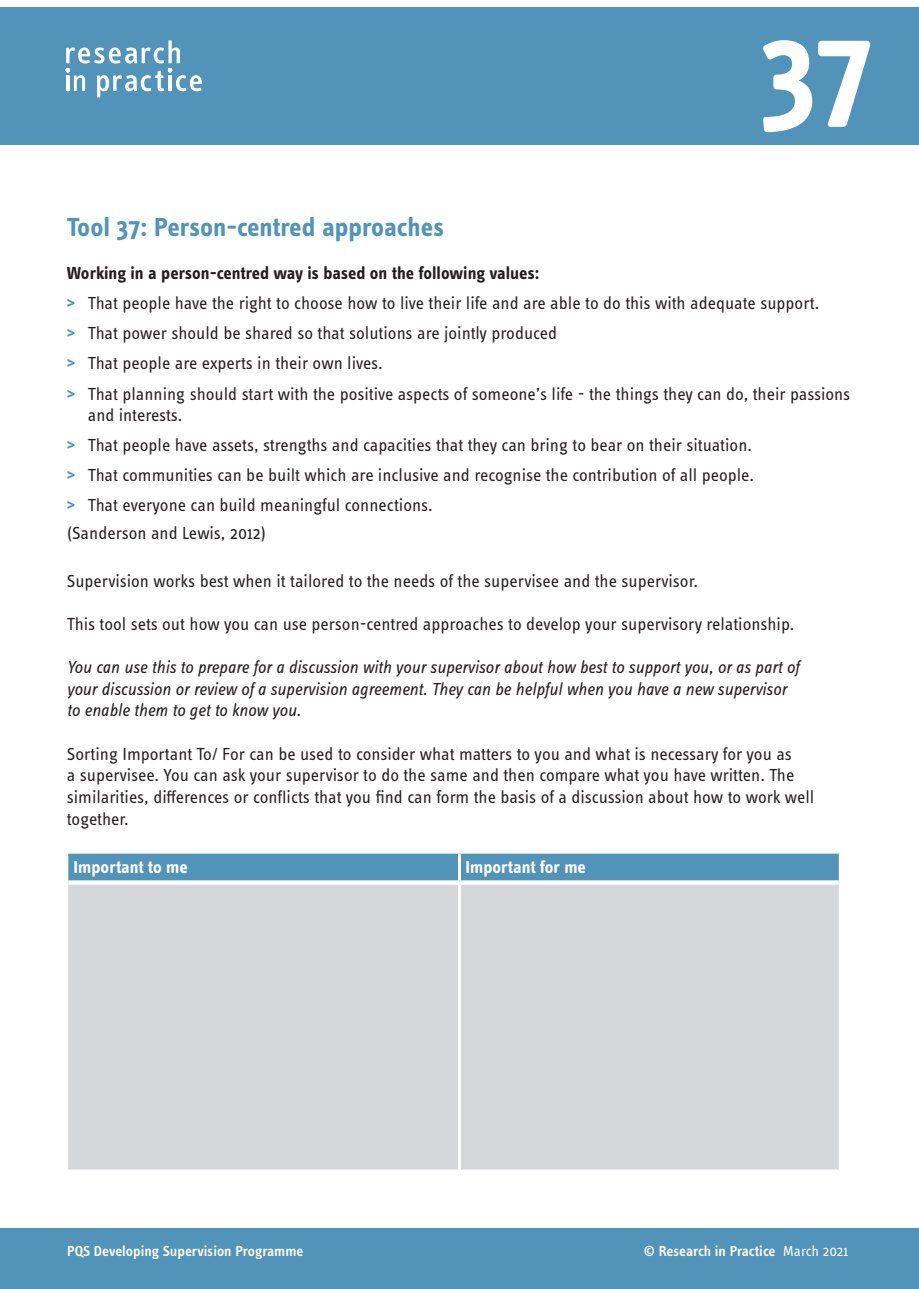
<style>
.page{position:relative;width:919px;height:1289px;background:#fff}
.page>*{position:absolute;margin:0;border:0;box-sizing:border-box;transform-origin:0 0}
.t1{font:700 129px "Info Text Pro";color:#fff}
.t2{font:700 27px "Info Text Pro";color:#5293b9}
.t3{font:18px/21.6px "Info Text Pro";color:#231f20}
.t4{font:italic 18px/21.6px "Info Text Pro";letter-spacing:-.005em;color:#231f20}
.t5{font:700 18px "Info Text Pro";color:#231f20}
.t6{font:700 18px "Info Text Pro";color:#fff}
.t7{font:600 15px "Info Text Pro";color:#fff}
.s1{font-weight:700;color:#5293b9}
.s2{font-weight:400}
</style>
<div class="page">
<div style="left:0;top:1228px;width:918px;height:60px;background:#5293b9"></div>
<div style="left:68px;top:884px;width:770px;height:285px;background:#d6d7da"></div>
<hr style="left:458px;top:884px;width:3px;height:285px;background:#fff">
<svg style="left:67px;top:853px;width:771px;height:29px;background:#609cbe"></svg>
<div style="left:0;top:7px;width:918px;height:138px;background:#5293b9"></div>
<svg style="left:66px;top:40px;width:136px;height:57px"></svg>
<p class="t1" style="left:759px;top:-9px;width:116px">37</p>
<p class="t2" style="left:67px;top:211px;width:379px">Tool 37: Person-centred approaches</p>
<p class="t5" style="left:67px;top:262px;width:474px">Working in a person-centred way is based on the following values:</p>
<p class="t3" style="left:67px;top:292px;width:754px"><span class="s1">&gt;</span> That people have the right to choose how to live their life and are able to do this with adequate support.</p>
<p class="t3" style="left:67px;top:322px;width:492px"><span class="s1">&gt;</span> That power should be shared so that solutions are jointly produced</p>
<p class="t3" style="left:67px;top:352px;width:317px"><span class="s1">&gt;</span> That people are experts in their own lives.</p>
<p class="t3" style="left:88px;top:382px;width:763px;line-height:21px;text-indent:-21px"><span class="s1">&gt;</span> That planning should start with the positive aspects of someone’s life - the things they can do, their passions and interests.</p>
<p class="t3" style="left:67px;top:433px;width:686px"><span class="s1">&gt;</span> That people have assets, strengths and capacities that they can bring to bear on their situation.</p>
<p class="t3" style="left:67px;top:463px;width:688px"><span class="s1">&gt;</span> That communities can be built which are inclusive and recognise the contribution of all people.</p>
<p class="t3" style="left:67px;top:493px;width:367px"><span class="s1">&gt;</span> That everyone can build meaningful connections.</p>
<p class="t3" style="left:67px;top:522px;width:201px">(Sanderson and Lewis, 2012)</p>
<p class="t3" style="left:67px;top:569px;width:632px">Supervision works best when it tailored to the needs of the supervisee and the supervisor.</p>
<p class="t3" style="left:67px;top:612px;width:729px">This tool sets out how you can use person-centred approaches to develop your supervisory relationship.</p>
<p class="t4" style="left:67px;top:656px;width:733px">You can use this to prepare for a discussion with your supervisor about how best to support you, or as part of your discussion or review of a supervision agreement. They can be helpful when you have a new supervisor to enable them to get to know you.</p>
<p class="t3" style="left:67px;top:742px;width:749px">Sorting Important To/ For can be used to consider what matters to you and what is necessary for you as<br>a supervisee. You can ask your supervisor to do the same and then compare what you have written. The similarities, differences or conflicts that you find can form the basis of a discussion about how to work well together.</p>
<p class="t6" style="left:74px;top:856px;width:116px">Important to me</p>
<p class="t6" style="left:465px;top:856px;width:122px">Important for me</p>
<p class="t7" style="left:67px;top:1242px;width:238px">PQS Developing Supervision Programme</p>
<p class="t7" style="left:643px;top:1241px;width:206px">© Research in Practice <span class="s2">March 2021</span></p>
</div>
